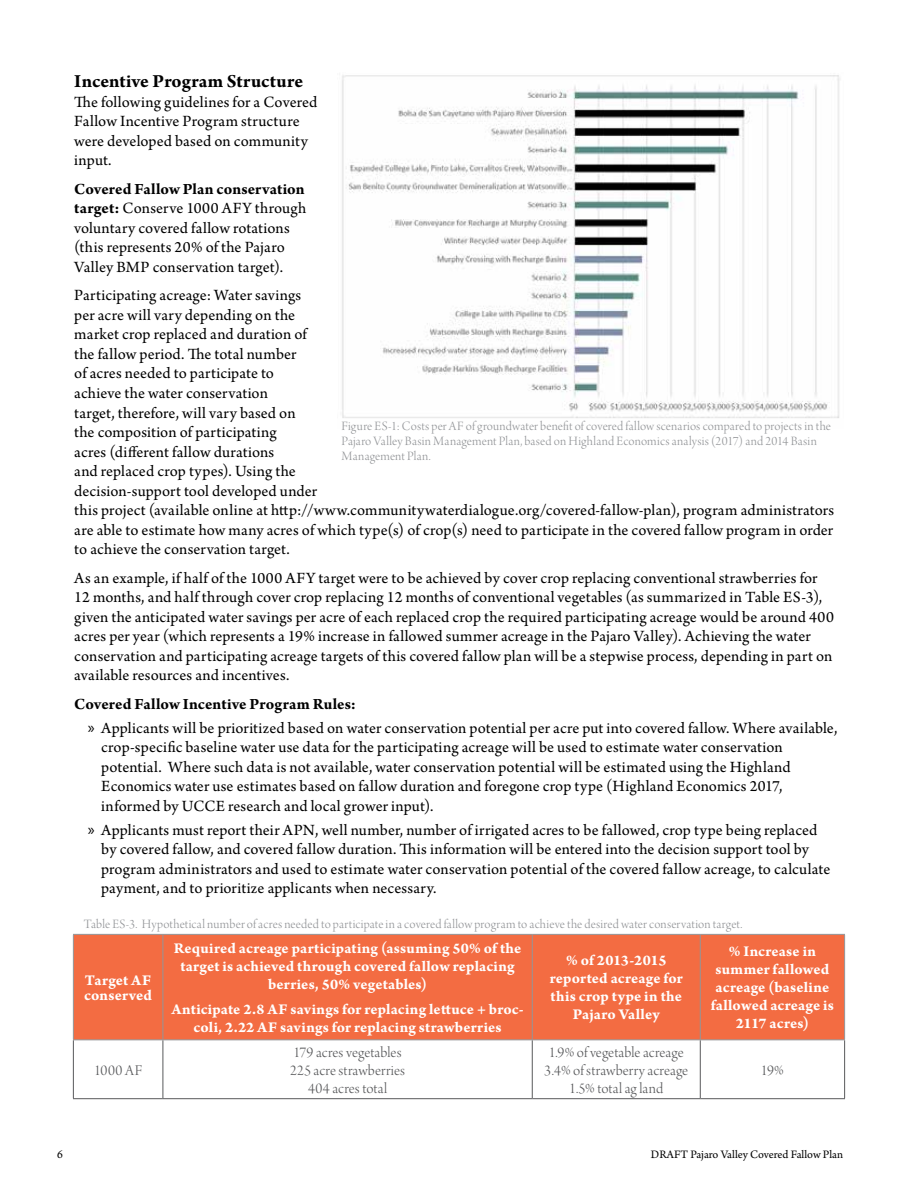
<style>
.page{position:relative;width:918px;height:1188px;background:#fff}
.page>*{position:absolute;margin:0;border:0;box-sizing:border-box;transform-origin:0 0}
.t1{font:700 19.5px "Arno Pro";letter-spacing:.005em;color:#000}
.t2{font:16.5px/19.5px "Arno Pro";letter-spacing:.005em;color:#000}
.t3{font:15.75px/18px "Arno Pro Bold Sm Text";letter-spacing:.01em;color:#fff;text-align:center}
.t4{font:15.75px/18px "Arno Pro Light Display";letter-spacing:.005em;color:#58595b;text-align:center}
.t5{font:13.5px/15px "Arno Pro Light Display";letter-spacing:.01em;color:#939598}
.t6{font:12px "Arno Pro";letter-spacing:-.005em;color:#000}
.s1{font-weight:700}
.s2{font-family:"Myriad Pro"}
</style>
<div class="page">
<img style="left:342px;top:75px;width:498px;height:343px">
<div style="left:74px;top:935px;width:770px;height:104px;background:#f36c42"></div>
<hr style="left:163px;top:935px;width:1px;height:104px;background:#939598">
<hr style="left:532px;top:935px;width:1px;height:104px;background:#939598">
<hr style="left:700px;top:935px;width:1px;height:104px;background:#939598">
<hr style="left:163px;top:1040px;width:1px;height:58px;background:#58595b">
<hr style="left:532px;top:1040px;width:1px;height:58px;background:#58595b">
<hr style="left:700px;top:1040px;width:1px;height:58px;background:#58595b">
<hr style="left:73px;top:1040px;width:1px;height:58px;background:#58595b">
<hr style="left:844px;top:1040px;width:1px;height:58px;background:#58595b">
<hr style="left:73px;top:1098px;width:90px;height:1px;background:#58595b">
<hr style="left:163px;top:1098px;width:369px;height:1px;background:#58595b">
<hr style="left:532px;top:1098px;width:168px;height:1px;background:#58595b">
<hr style="left:700px;top:1098px;width:145px;height:1px;background:#58595b">
<hr style="left:73px;top:934px;width:90px;height:1px;background:#939598">
<hr style="left:73px;top:935px;width:1px;height:104px;background:#939598">
<hr style="left:163px;top:934px;width:369px;height:1px;background:#939598">
<hr style="left:532px;top:934px;width:168px;height:1px;background:#939598">
<hr style="left:700px;top:934px;width:145px;height:1px;background:#939598">
<hr style="left:844px;top:935px;width:1px;height:104px;background:#939598">
<hr style="left:73px;top:1039px;width:90px;height:1px;background:#939598">
<hr style="left:163px;top:1039px;width:369px;height:1px;background:#939598">
<hr style="left:532px;top:1039px;width:168px;height:1px;background:#939598">
<hr style="left:700px;top:1039px;width:145px;height:1px;background:#939598">
<p class="t1" style="left:74px;top:70px;width:230px">Incentive Program Structure</p>
<p class="t2" style="left:74px;top:93px;width:245px">The following guidelines for a Covered<br>Fallow Incentive Program structure were developed based on community input.</p>
<p class="t2" style="left:74px;top:180px;width:233px"><span class="s1">Covered Fallow Plan conservation target:</span> Conserve 1000 AFY through voluntary covered fallow rotations (this represents 20% of the Pajaro Valley BMP conservation target).</p>
<p class="t2" style="left:74px;top:287px;width:761px">Participating acreage: Water savings<br>per acre will vary depending on the<br>market crop replaced and duration of<br>the fallow period. The total number<br>of acres needed to participate to<br>achieve the water conservation<br>target, therefore, will vary based on<br>the composition of participating<br>acres (different fallow durations<br>and replaced crop types). Using the<br>decision-support tool developed under<br>this project (available online at http://www.communitywaterdialogue.org/covered-fallow-plan), program administrators are able to estimate how many acres of which type(s) of crop(s) need to participate in the covered fallow program in order to achieve the conservation target.</p>
<p class="t2" style="left:74px;top:569px;width:761px">As an example, if half of the 1000 AFY target were to be achieved by cover crop replacing conventional strawberries for 12 months, and half through cover crop replacing 12 months of conventional vegetables (as summarized in Table ES-3), given the anticipated water savings per acre of each replaced crop the required participating acreage would be around 400 acres per year (which represents a 19% increase in fallowed summer acreage in the Pajaro Valley). Achieving the water conservation and participating acreage targets of this covered fallow plan will be a stepwise process, depending in part on available resources and incentives.</p>
<p class="t2" style="left:88px;top:692px;width:751px;line-height:24px;text-indent:-13px"><span class="s1">Covered Fallow Incentive Program Rules:<br></span><span class="s2">»</span> Applicants will be prioritized based on water conservation potential per acre put into covered fallow. Where available,</p>
<p class="t2" style="left:101px;top:738px;width:691px">crop-specific baseline water use data for the participating acreage will be used to estimate water conservation potential. Where such data is not available, water conservation potential will be estimated using the Highland Economics water use estimates based on fallow duration and foregone crop type (Highland Economics 2017, informed by UCCE research and local grower input).</p>
<p class="t2" style="left:101px;top:821px;width:731px;text-indent:-13px"><span class="s2">»</span> Applicants must report their APN, well number, number of irrigated acres to be fallowed, crop type being replaced by covered fallow, and covered fallow duration. This information will be entered into the decision support tool by program administrators and used to estimate water conservation potential of the covered fallow acreage, to calculate payment, and to prioritize applicants when necessary.</p>
<p class="t5" style="left:84px;top:918px;width:660px">Table ES-3. Hypothetical number of acres needed to participate in a covered fallow program to achieve the desired water conservation target.</p>
<p class="t5" style="left:342px;top:419px;width:491px">Figure ES-1: Costs per AF of groundwater benefit of covered fallow scenarios compared to projects in the<br>Pajaro Valley Basin Management Plan, based on Highland Economics analysis (2017) and 2014 Basin<br>Management Plan.</p>
<p class="t3" style="left:84px;top:973px;width:69px;line-height:15px;text-align:left">Target AF conserved</p>
<p class="t4" style="left:94px;top:1062px;width:50px">1000 AF</p>
<p class="t3" style="left:174px;top:940px;width:349px">Required acreage participating (assuming 50% of the target is achieved through covered fallow replacing berries, 50% vegetables)</p>
<p class="t3" style="left:171px;top:1001px;width:354px">Anticipate 2.8 AF savings for replacing lettuce + broc&shy;coli, 2.22 AF savings for replacing strawberries</p>
<p class="t3" style="left:550px;top:952px;width:134px">% of 2013-2015 reported acreage for this crop type in the<br>Pajaro Valley</p>
<p class="t3" style="left:711px;top:943px;width:125px">% Increase in summer fallowed acreage (baseline fallowed acreage is<br>2117 acres)</p>
<p class="t4" style="left:290px;top:1044px;width:117px">179 acres vegetables<br>225 acre strawberries<br>404 acres total</p>
<p class="t4" style="left:544px;top:1044px;width:145px">1.9% of vegetable acreage<br>3.4% of strawberry acreage<br>1.5% total ag land</p>
<p class="t4" style="left:761px;top:1062px;width:25px">19%</p>
<p class="t6" style="left:57px;top:1147px;width:7px">6</p>
<p class="t6" style="left:651px;top:1147px;width:194px">DRAFT Pajaro Valley Covered Fallow Plan</p>
</div>
